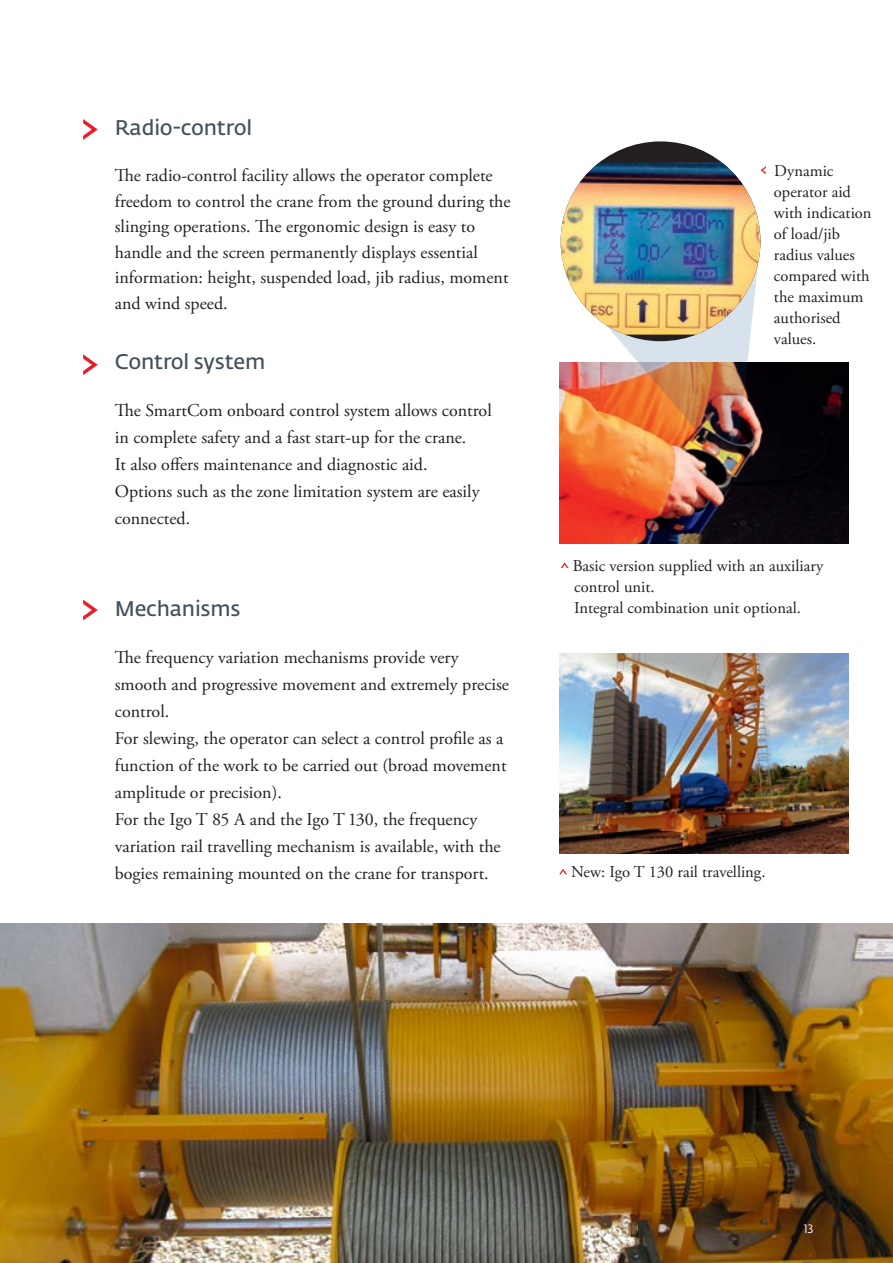
<style>
.page{position:relative;width:893px;height:1263px;background:#fff}
.page>*{position:absolute;margin:0;border:0;box-sizing:border-box;transform-origin:0 0}
.t1{font:600 21px "Fedra Sans Pro";letter-spacing:-.01em;color:#41525c}
.t2{font:18px/27px "Adobe Garamond Pro";color:#231f20}
.t3{font:16.5px/21px "Adobe Garamond Pro";color:#231f20}
.t4{font:12px "Fedra Sans Pro";color:#fff}
</style>
<div class="page">
<img style="left:1px;top:923px;width:892px;height:340px">
<img style="left:0;top:0;width:1px;height:1263px">
<svg style="left:760px;top:166px;width:6px;height:8px"></svg>
<svg style="left:559px;top:869px;width:8px;height:5px"></svg>
<svg style="left:83px;top:119px;width:15px;height:21px"></svg>
<svg style="left:83px;top:600px;width:15px;height:20px"></svg>
<svg style="left:83px;top:354px;width:15px;height:21px"></svg>
<img style="left:559px;top:362px;width:289px;height:182px">
<img style="left:559px;top:654px;width:289px;height:199px">
<img style="left:570px;top:335px;width:188px;height:135px">
<svg style="left:561px;top:562px;width:8px;height:6px"></svg>
<div style="left:561px;top:141px;width:199px;height:200px;background:#231f20;border-radius:50%"></div>
<img style="left:561px;top:163px;width:199px;height:172px">
<p class="t1" style="left:115px;top:115px;width:139px">Radio-control</p>
<p class="t2" style="left:115px;top:163px;width:397px;line-height:25.5px">The radio-control facility allows the operator complete freedom to control the crane from the ground during the slinging operations. The ergonomic design is easy to handle and the screen permanently displays essential information: height, suspended load, jib radius, moment and wind speed.</p>
<p class="t3" style="left:774px;top:161px;width:99px">Dynamic operator aid with indication of load/jib radius values compared with the maximum authorised values.</p>
<p class="t1" style="left:115px;top:349px;width:152px">Control system</p>
<p class="t2" style="left:115px;top:398px;width:378px">The SmartCom onboard control system allows control in complete safety and a fast start-up for the crane.<br>It also offers maintenance and diagnostic aid.<br>Options such as the zone limitation system are easily connected.</p>
<p class="t1" style="left:115px;top:596px;width:127px">Mechanisms</p>
<p class="t2" style="left:115px;top:644px;width:396px">The frequency variation mechanisms provide very smooth and progressive movement and extremely precise control.<br>For slewing, the operator can select a control profile as a function of the work to be carried out (broad movement amplitude or precision).<br>For the Igo T 85 A and the Igo T 130, the frequency variation rail travelling mechanism is available, with the bogies remaining mounted on the crane for transport.</p>
<p class="t3" style="left:573px;top:556px;width:252px">Basic version supplied with an auxiliary control unit.<br>Integral combination unit optional.</p>
<p class="t3" style="left:571px;top:862px;width:196px">New: Igo T 130 rail travelling.</p>
<p class="t4" style="left:804px;top:1222px;width:11px">13</p>
</div>
